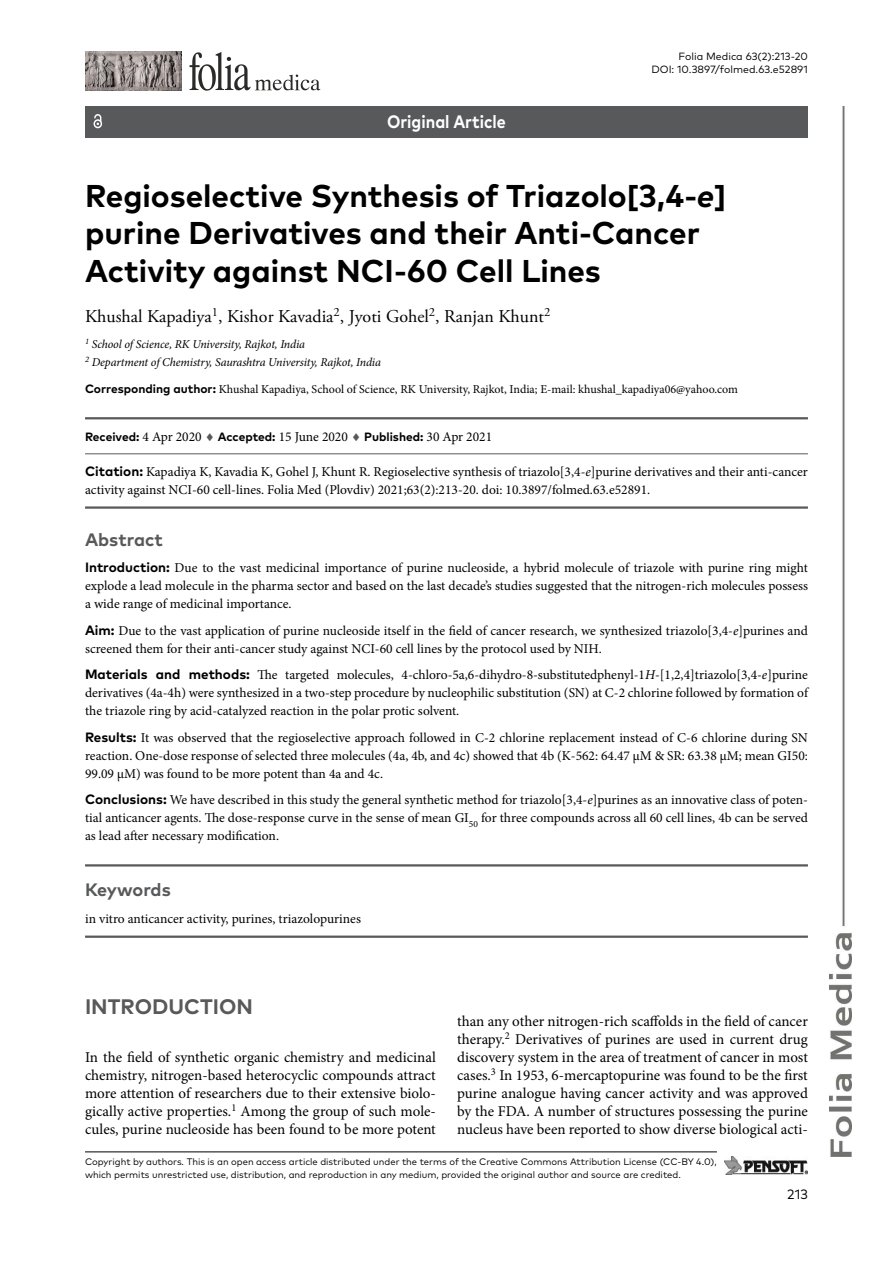
<style>
.page{position:relative;width:893px;height:1263px;background:#fff}
.page>*{position:absolute;margin:0;border:0;box-sizing:border-box;transform-origin:0 0}
.t1{font:700 31.5px/37.8px "FF Mark Pro";color:#000}
.t2{font:700 21px "FF Mark Pro";color:#58595b}
.t3{font:18px "Adobe Garamond Pro";color:#000}
.t4{font:700 18px "FF Mark Pro";color:#58595b}
.t5{font:700 18px "FF Mark Pro";color:#fff;scale:.9 1}
.t6{font:15px/18px "Minion Pro";color:#000;text-align:justify}
.t7{font:13.5px/18px "Minion Pro";color:#000;text-align:justify}
.t8{font:13.5px "FF Mark Pro";color:#000}
.t9{font:12px "Minion Pro";color:#000}
.t10{font:italic 12px/18px "Minion Pro";letter-spacing:-.01em;color:#000}
.t11{font:700 12px "FF Mark Pro";color:#000}
.t12{font:10.5px/12.6px "FF Mark Pro";color:#000;text-align:right}
.t13{font:9.45px/12.6px "FF Mark Pro";color:#000}
.s1{font-style:italic}
.s2{font-family:"FF Mark Pro";font-weight:700}
.s3{font-family:"Minion Pro";font-weight:400;font-size:13.5px}
.s4{color:#58595b}
</style>
<div class="page">
<img style="left:829px;top:106px;width:22px;height:1051px">
<img style="left:86px;top:52px;width:96px;height:38px">
<svg style="left:190px;top:52px;width:130px;height:39px"></svg>
<hr style="left:85px;top:1151px;width:632px;height:1px;background:#000">
<img style="left:724px;top:1157px;width:84px;height:17px">
<div style="left:85px;top:106px;width:723px;height:32px;background:#58595b"></div>
<svg style="left:94px;top:114px;width:8px;height:14px"></svg>
<hr style="left:85px;top:417px;width:723px;height:2px;background:#58595b">
<hr style="left:85px;top:453px;width:723px;height:1px;background:#58595b">
<hr style="left:85px;top:506px;width:723px;height:3px;background:#58595b">
<hr style="left:85px;top:864px;width:723px;height:2px;background:#58595b">
<hr style="left:85px;top:935px;width:723px;height:3px;background:#58595b">
<h3 class="t5" style="left:387px;top:108px;width:134px">Original Article</h3>
<p class="t12" style="left:651px;top:49px;width:158px">Folia Medica 63(2):213-20<br>DOI: 10.3897/folmed.63.e52891</p>
<h1 class="t1" style="left:85px;top:174px;width:643px">Regioselective Synthesis of Triazolo[3,4-<span class="s1">e</span>] purine Derivatives and their Anti-Cancer<br>Activity against NCI-60 Cell Lines</h1>
<h3 class="t3" style="left:85px;top:305px;width:467px">Khushal Kapadiya<sup>1</sup>, Kishor Kavadia<sup>2</sup>, Jyoti Gohel<sup>2</sup>, Ranjan Khunt<sup>2</sup></h3>
<p class="t10" style="left:85px;top:336px;width:297px"><sup>1</sup> School of Science, RK University, Rajkot, India<br><sup>2</sup> Department of Chemistry, Saurashtra University, Rajkot, India</p>
<p class="t9" style="left:85px;top:381px;width:654px"><span class="s2">Corresponding author:</span> Khushal Kapadiya, School of Science, RK University, Rajkot, India; E-mail: khushal_kapadiya06@yahoo.com</p>
<p class="t11" style="left:85px;top:427px;width:409px">Received: <span class="s3">4 Apr 2020</span> <span class="s4">♦</span> Accepted: <span class="s3">15 June 2020</span> <span class="s4">♦</span> Published: <span class="s3">30 Apr 2021</span></p>
<p class="t7" style="left:85px;top:462px;width:724px"><span class="s2">Citation:</span> Kapadiya K, Kavadia K, Gohel J, Khunt R. Regioselective synthesis of triazolo[3,4-<span class="s1">e</span>]purine derivatives and their anti-cancer activity against NCI-60 cell-lines. Folia Med (Plovdiv) 2021;63(2):213-20. doi: 10.3897/folmed.63.e52891.</p>
<h3 class="t4" style="left:85px;top:526px;width:79px">Abstract</h3>
<p class="t7" style="left:85px;top:559px;width:724px"><span class="s2">Introduction:</span> Due to the vast medicinal importance of purine nucleoside, a hybrid molecule of triazole with purine ring might explode a lead molecule in the pharma sector and based on the last decade’s studies suggested that the nitrogen-rich molecules possess a wide range of medicinal importance.</p>
<p class="t7" style="left:85px;top:621px;width:724px"><span class="s2">Aim:</span> Due to the vast application of purine nucleoside itself in the field of cancer research, we synthesized triazolo[3,4-<span class="s1">e</span>]purines and screened them for their anti-cancer study against NCI-60 cell lines by the protocol used by NIH.</p>
<p class="t7" style="left:85px;top:666px;width:724px"><span class="s2">Materials and methods:</span> The targeted molecules, 4-chloro-5a,6-dihydro-8-substitutedphenyl-1<span class="s1">H</span>-[1,2,4]triazolo[3,4-<span class="s1">e</span>]purine derivatives (4a-4h) were synthesized in a two-step procedure by nucleophilic substitution (SN) at C-2 chlorine followed by formation of the triazole ring by acid-catalyzed reaction in the polar protic solvent.</p>
<p class="t7" style="left:85px;top:728px;width:724px"><span class="s2">Results:</span> It was observed that the regioselective approach followed in C-2 chlorine replacement instead of C-6 chlorine during SN reaction. One-dose response of selected three molecules (4a, 4b, and 4c) showed that 4b (K-562: 64.47 µM &amp; SR: 63.38 µM; mean GI50:<br>99.09 µM) was found to be more potent than 4a and 4c.</p>
<p class="t7" style="left:85px;top:791px;width:724px"><span class="s2">Conclusions:</span> We have described in this study the general synthetic method for triazolo[3,4-<span class="s1">e</span>]purines as an innovative class of poten&shy;tial anticancer agents. The dose-response curve in the sense of mean GI<sub>50</sub> for three compounds across all 60 cell lines, 4b can be served as lead after necessary modification.</p>
<h3 class="t4" style="left:85px;top:876px;width:87px">Keywords</h3>
<p class="t7" style="left:85px;top:909px;width:277px">in vitro anticancer activity, purines, triazolopurines</p>
<h2 class="t2" style="left:85px;top:990px;width:169px">INTRODUCTION</h2>
<p class="t6" style="left:85px;top:1048px;width:352px">In the field of synthetic organic chemistry and medicinal chemistry, nitrogen-based heterocyclic compounds attract more attention of researchers due to their extensive biolo&shy;gically active properties.<sup>1</sup> Among the group of such mole&shy;cules, purine nucleoside has been found to be more potent</p>
<p class="t6" style="left:457px;top:1012px;width:352px">than any other nitrogen-rich scaffolds in the field of cancer therapy.<sup>2</sup> Derivatives of purines are used in current drug discovery system in the area of treatment of cancer in most cases.<sup>3</sup> In 1953, 6-mercaptopurine was found to be the first purine analogue having cancer activity and was approved by the FDA. A number of structures possessing the purine nucleus have been reported to show diverse biological acti-</p>
<p class="t13" style="left:85px;top:1154px;width:633px">Copyright by authors<span class="s1">.</span> This is an open access article distributed under the terms of the Creative Commons Attribution License (CC-BY 4.0), which permits unrestricted use, distribution, and reproduction in any medium, provided the original author and source are credited.</p>
<p class="t8" style="left:787px;top:1184px;width:22px">213</p>
</div>
